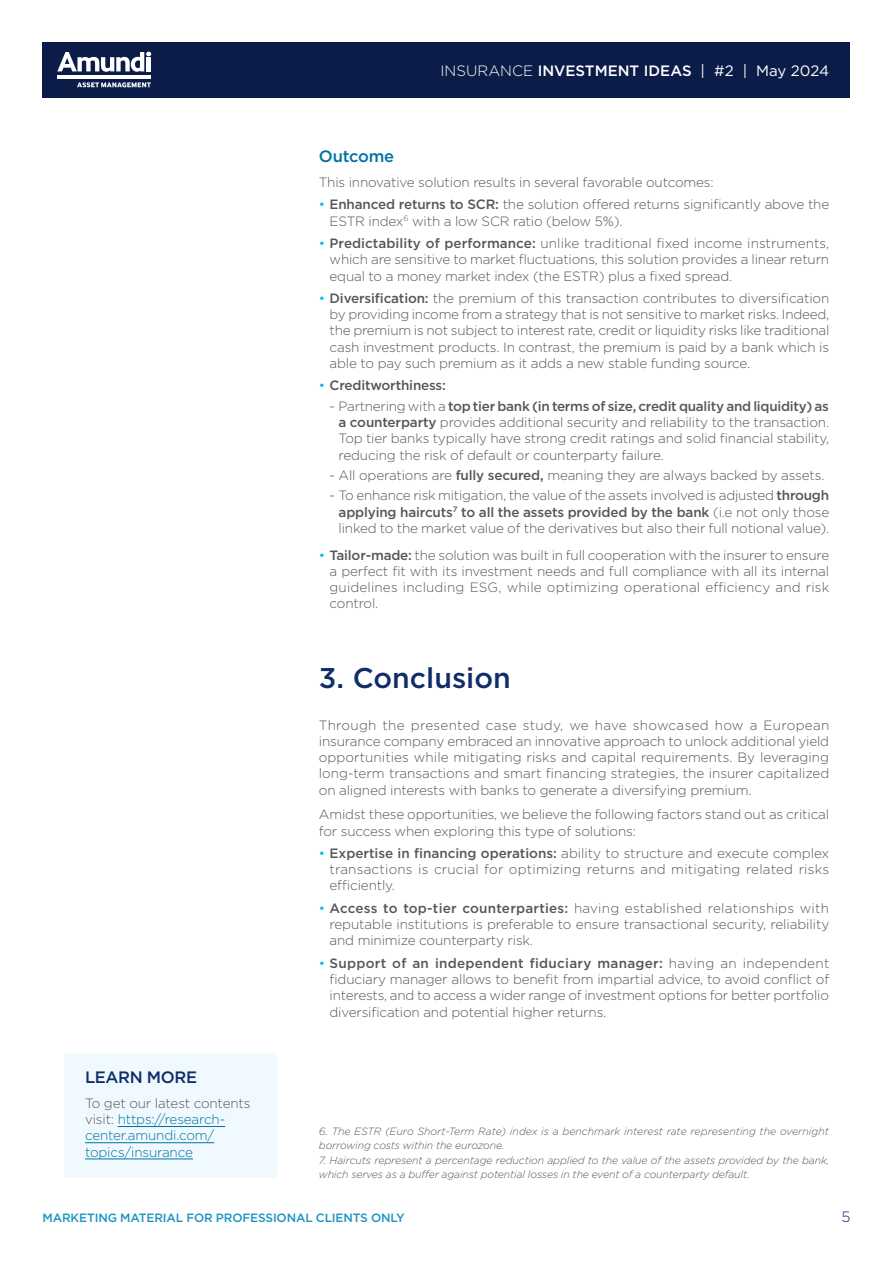
<style>
.page{position:relative;width:893px;height:1263px;background:#fff}
.page>*{position:absolute;margin:0;border:0;box-sizing:border-box;transform-origin:0 0}
.t1{font:500 28.5px "Gotham";color:#102d69}
.t2{font:500 16.5px "Gotham";letter-spacing:-.02em;color:#102d69}
.t3{font:500 16.5px "Gotham";letter-spacing:-.01em;color:#0072a3}
.t4{font:500 15px "Gotham";color:#fff}
.t5{font:300 15px "Gotham";color:#102d69}
.t6{font:300 13.5px/16.2px "Gotham";letter-spacing:-.01em;color:#575756;text-align:justify}
.t7{font:300 13.5px/16.2px "Gotham";letter-spacing:-.01em;color:#0072a3}
.t8{font:500 13.5px "Gotham";letter-spacing:-.01em;color:#575756}
.t9{font:500 12px "Gotham";letter-spacing:-.01em;color:#1c94c4}
.t10{font:italic 300 10.5px/13.5px "Gotham";letter-spacing:-.01em;color:#575756}
.s1{font-weight:300}
.s2{font-weight:400}
.s3{color:#00b6ed}
.s4{font-weight:500}
.s5{font-weight:300;color:#00b6ed}
.s6{color:#575756}
</style>
<div class="page">
<div style="left:64px;top:1053px;width:212px;height:125px;background:#eff9fe"></div>
<hr style="left:118px;top:1126px;width:107px;height:1px;background:#0072a3">
<hr style="left:85px;top:1142px;width:129px;height:1px;background:#0072a3">
<hr style="left:85px;top:1159px;width:108px;height:1px;background:#0072a3">
<div style="left:43px;top:43px;width:807px;height:55px;background:#0c1c49"></div>
<svg style="left:57px;top:52px;width:94px;height:20px"></svg>
<hr style="left:147px;top:57px;width:4px;height:14px;background:#fff">
<hr style="left:58px;top:75px;width:93px;height:4px;background:#fff">
<svg style="left:77px;top:82px;width:74px;height:6px"></svg>
<p class="t4" style="left:441px;top:61px;width:390px"><span class="s1">INSURANCE</span> INVESTMENT IDEAS <span class="s2">| #2 | May 2024</span></p>
<p class="t3" style="left:319px;top:145px;width:77px">Outcome</p>
<p class="t6" style="left:319px;top:173px;width:396px">This innovative solution results in several favorable outcomes:</p>
<p class="t6" style="left:330px;top:196px;width:501px;text-indent:-11px"><span class="s3">•</span> <span class="s4">Enhanced returns to SCR:</span> the solution offered returns significantly above the<br>ESTR index<sup>6</sup> with a low SCR ratio (below 5%).</p>
<p class="t6" style="left:330px;top:235px;width:501px;text-indent:-11px"><span class="s3">•</span> <span class="s4">Predictability of performance:</span> unlike traditional fixed income instruments, which are sensitive to market fluctuations, this solution provides a linear return equal to a money market index (the ESTR) plus a fixed spread.</p>
<p class="t6" style="left:330px;top:290px;width:501px;text-indent:-11px"><span class="s3">•</span> <span class="s4">Diversification:</span> the premium of this transaction contributes to diversification by providing income from a strategy that is not sensitive to market risks. Indeed, the premium is not subject to interest rate, credit or liquidity risks like traditional cash investment products. In contrast, the premium is paid by a bank which is able to pay such premium as it adds a new stable funding source.</p>
<p class="t8" style="left:319px;top:377px;width:129px"><span class="s5">•</span> Creditworthiness:</p>
<p class="t6" style="left:339px;top:398px;width:492px;text-indent:-9px">- Partnering with a <span class="s4">top tier bank (in terms of size, credit quality and liquidity) as a counterparty</span> provides additional security and reliability to the transaction.<br>Top tier banks typically have strong credit ratings and solid financial stability, reducing the risk of default or counterparty failure.</p>
<p class="t6" style="left:330px;top:467px;width:496px">- All operations are <span class="s4">fully secured,</span> meaning they are always backed by assets.</p>
<p class="t6" style="left:339px;top:487px;width:492px;text-indent:-9px">- To enhance risk mitigation, the value of the assets involved is adjusted <span class="s4">through applying haircuts</span><sup>7</sup> <span class="s4">to all the assets provided by the bank</span> (i.e not only those linked to the market value of the derivatives but also their full notional value).</p>
<p class="t6" style="left:330px;top:546px;width:501px;text-indent:-11px"><span class="s3">•</span> <span class="s4">Tailor-made:</span> the solution was built in full cooperation with the insurer to ensure a perfect fit with its investment needs and full compliance with all its internal guidelines including ESG, while optimizing operational efficiency and risk control.</p>
<p class="t2" style="left:85px;top:1067px;width:114px">LEARN MORE</p>
<p class="t7" style="left:85px;top:1095px;width:167px"><span class="s6">To get our latest contents visit:</span> https://research&shy;center.amundi.com/ topics/insurance</p>
<h1 class="t1" style="left:319px;top:659px;width:193px">3. Conclusion</h1>
<p class="t6" style="left:319px;top:716px;width:512px">Through the presented case study, we have showcased how a European insurance company embraced an innovative approach to unlock additional yield opportunities while mitigating risks and capital requirements. By leveraging long-term transactions and smart financing strategies, the insurer capitalized on aligned interests with banks to generate a diversifying premium.</p>
<p class="t6" style="left:319px;top:806px;width:512px">Amidst these opportunities, we believe the following factors stand out as critical for success when exploring this type of solutions:</p>
<p class="t6" style="left:330px;top:845px;width:501px;text-indent:-11px"><span class="s3">•</span> <span class="s4">Expertise in financing operations:</span> ability to structure and execute complex transactions is crucial for optimizing returns and mitigating related risks efficiently.</p>
<p class="t6" style="left:330px;top:900px;width:501px;text-indent:-11px"><span class="s3">•</span> <span class="s4">Access to top-tier counterparties:</span> having established relationships with reputable institutions is preferable to ensure transactional security, reliability and minimize counterparty risk.</p>
<p class="t6" style="left:330px;top:955px;width:501px;text-indent:-11px"><span class="s3">•</span> <span class="s4">Support of an independent fiduciary manager:</span> having an independent fiduciary manager allows to benefit from impartial advice, to avoid conflict of interests, and to access a wider range of investment options for better portfolio diversification and potential higher returns.</p>
<p class="t10" style="left:319px;top:1124px;width:512px">6. The ESTR (Euro Short-Term Rate) index is a benchmark interest rate representing the overnight borrowing costs within the eurozone.</p>
<p class="t10" style="left:319px;top:1154px;width:512px">7. Haircuts represent a percentage reduction applied to the value of the assets provided by the bank, which serves as a buffer against potential losses in the event of a counterparty default.</p>
<p class="t9" style="left:43px;top:1209px;width:364px">MARKETING MATERIAL FOR PROFESSIONAL CLIENTS ONLY</p>
<p class="t5" style="left:841px;top:1207px;width:11px">5</p>
</div>
